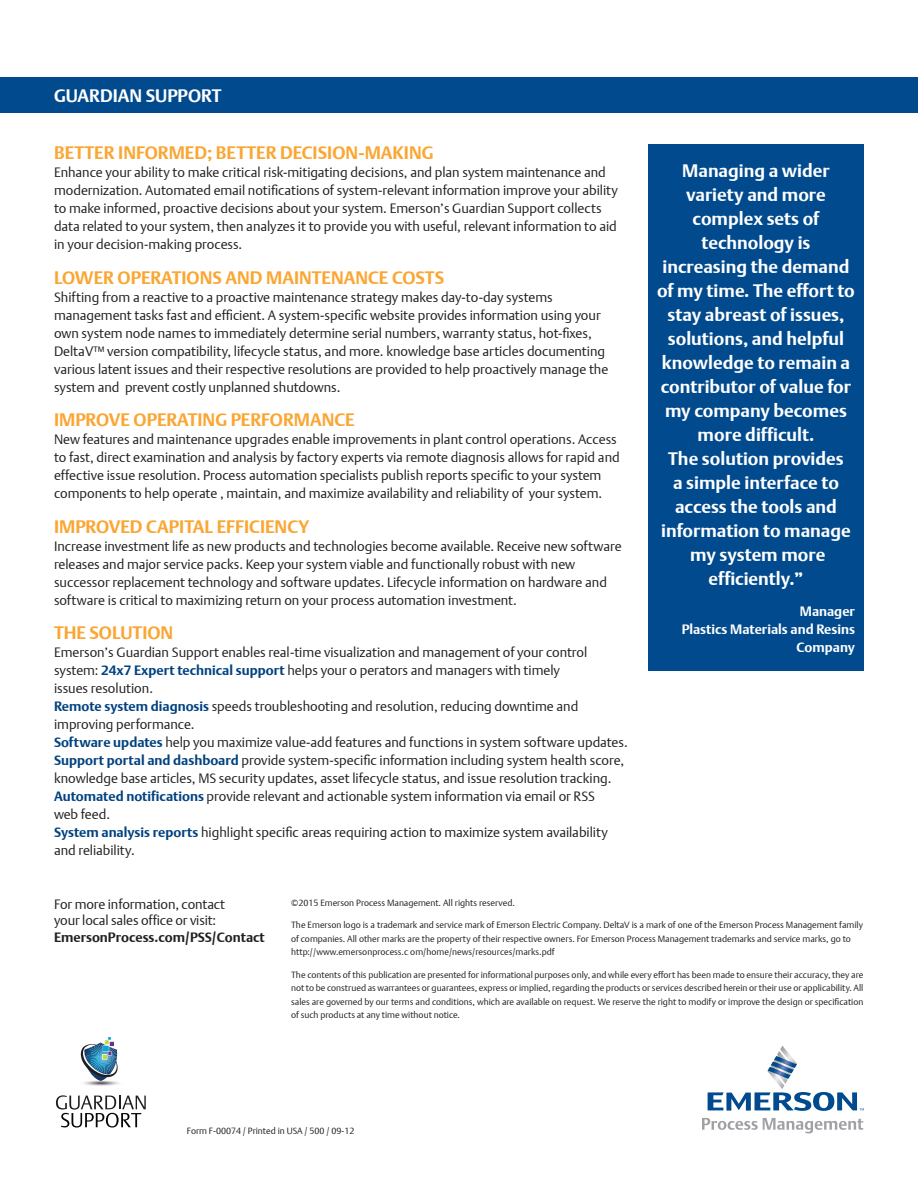
<style>
.page{position:relative;width:918px;height:1188px;background:#fff}
.page>*{position:absolute;margin:0;border:0;box-sizing:border-box;transform-origin:0 0}
.t1{font:700 18px/24px "DTL Argo T";color:#fff;text-align:center}
.Paragraph_Heading{font:700 18px "DTL Argo T";color:#faa633}
.Body_Copy{font:13.5px/18px "DTL Argo T Light";color:#231f20}
.Body_Copy-2{font:700 13.5px/18px "DTL Argo T";color:#fff;text-align:right}
.t2{font:700 13.5px "DTL Argo T";color:#231f20}
.t3{font:9px/13.5px "DTL Argo T Light";color:#231f20}
.s1{font-family:"DTL Argo T";font-weight:700;color:#00417f}
</style>
<div class="page">
<svg style="left:708px;top:1045px;width:156px;height:66px"></svg>
<svg style="left:702px;top:1118px;width:161px;height:15px"></svg>
<img style="left:83px;top:1081px;width:36px;height:5px">
<svg style="left:80px;top:1037px;width:38px;height:44px"></svg>
<svg style="left:56px;top:1095px;width:90px;height:33px"></svg>
<div style="left:0;top:77px;width:918px;height:36px;background:#004a8d"></div>
<div style="left:648px;top:144px;width:216px;height:527px;background:#004a8d"></div>
<p class="t1" style="left:54px;top:83px;width:169px">GUARDIAN SUPPORT</p>
<p class="Paragraph_Heading" style="left:54px;top:142px;width:381px">BETTER INFORMED; BETTER DECISION-MAKING</p>
<p class="Body_Copy" style="left:54px;top:163px;width:566px">Enhance your ability to make critical risk-mitigating decisions, and plan system maintenance and modernization. Automated email notifications of system-relevant information improve your ability to make informed, proactive decisions about your system. Emerson’s Guardian Support collects data related to your system, then analyzes it to provide you with useful, relevant information to aid in your decision-making process.</p>
<p class="Paragraph_Heading" style="left:54px;top:266px;width:392px">LOWER OPERATIONS AND MAINTENANCE COSTS</p>
<p class="Body_Copy" style="left:54px;top:288px;width:556px">Shifting from a reactive to a proactive maintenance strategy makes day-to-day systems management tasks fast and efficient. A system-specific website provides information using your own system node names to immediately determine serial numbers, warranty status, hot-fixes, DeltaV™ version compatibility, lifecycle status, and more. knowledge base articles documenting various latent issues and their respective resolutions are provided to help proactively manage the system and prevent costly unplanned shutdowns.</p>
<p class="Paragraph_Heading" style="left:54px;top:409px;width:302px">IMPROVE OPERATING PERFORMANCE</p>
<p class="Body_Copy" style="left:54px;top:430px;width:567px">New features and maintenance upgrades enable improvements in plant control operations. Access to fast, direct examination and analysis by factory experts via remote diagnosis allows for rapid and effective issue resolution. Process automation specialists publish reports specific to your system components to help operate , maintain, and maximize availability and reliability of your system.</p>
<p class="Paragraph_Heading" style="left:54px;top:515px;width:257px">IMPROVED CAPITAL EFFICIENCY</p>
<p class="Body_Copy" style="left:54px;top:537px;width:569px">Increase investment life as new products and technologies become available. Receive new software releases and major service packs. Keep your system viable and functionally robust with new successor replacement technology and software updates. Lifecycle information on hardware and software is critical to maximizing return on your process automation investment.</p>
<p class="Paragraph_Heading" style="left:54px;top:622px;width:121px">THE SOLUTION</p>
<p class="Body_Copy" style="left:54px;top:643px;width:575px">Emerson’s Guardian Support enables real-time visualization and management of your control system: <span class="s1">24x7 Expert technical support</span> helps your o perators and managers with timely<br>issues resolution.<br><span class="s1">Remote system diagnosis</span> speeds troubleshooting and resolution, reducing downtime and improving performance.<br><span class="s1">Software updates</span> help you maximize value-add features and functions in system software updates.<br><span class="s1">Support portal and dashboard</span> provide system-specific information including system health score, knowledge base articles, MS security updates, asset lifecycle status, and issue resolution tracking.<br><span class="s1">Automated notifications</span> provide relevant and actionable system information via email or RSS<br>web feed.<br><span class="s1">System analysis reports</span> highlight specific areas requiring action to maximize system availability and reliability.</p>
<p class="t1" style="left:657px;top:158px;width:199px">Managing a wider variety and more complex sets of technology is increasing the demand of my time. The effort to stay abreast of issues, solutions, and helpful knowledge to remain a contributor of value for my company becomes more difficult.<br>The solution provides<br>a simple interface to access the tools and information to manage my system more efficiently.”</p>
<p class="Body_Copy-2" style="left:682px;top:602px;width:175px">Manager<br>Plastics Materials and Resins<br>Company</p>
<p class="Body_Copy" style="left:54px;top:896px;width:173px;line-height:16.2px">For more information, contact your local sales office or visit:</p>
<p class="t2" style="left:54px;top:929px;width:212px">EmersonProcess.com/PSS/Contact</p>
<p class="t3" style="left:291px;top:896px;width:225px">©2015 Emerson Process Management. All rights reserved.</p>
<p class="t3" style="left:291px;top:918px;width:573px">The Emerson logo is a trademark and service mark of Emerson Electric Company. DeltaV is a mark of one of the Emerson Process Management family of companies. All other marks are the property of their respective owners. For Emerson Process Management trademarks and service marks, go to http://www.emersonprocess.c om/home/news/resources/marks.pdf</p>
<p class="t3" style="left:291px;top:968px;width:574px;text-align:justify">The contents of this publication are presented for informational purposes only, and while every effort has been made to ensure their accuracy, they are not to be construed as warrantees or guarantees, express or implied, regarding the products or services described herein or their use or applicability. All sales are governed by our terms and conditions, which are available on request. We reserve the right to modify or improve the design or specification of such products at any time without notice.</p>
<p class="t3" style="left:187px;top:1124px;width:169px">Form F-00074 / Printed in USA / 500 / 09-12</p>
</div>
